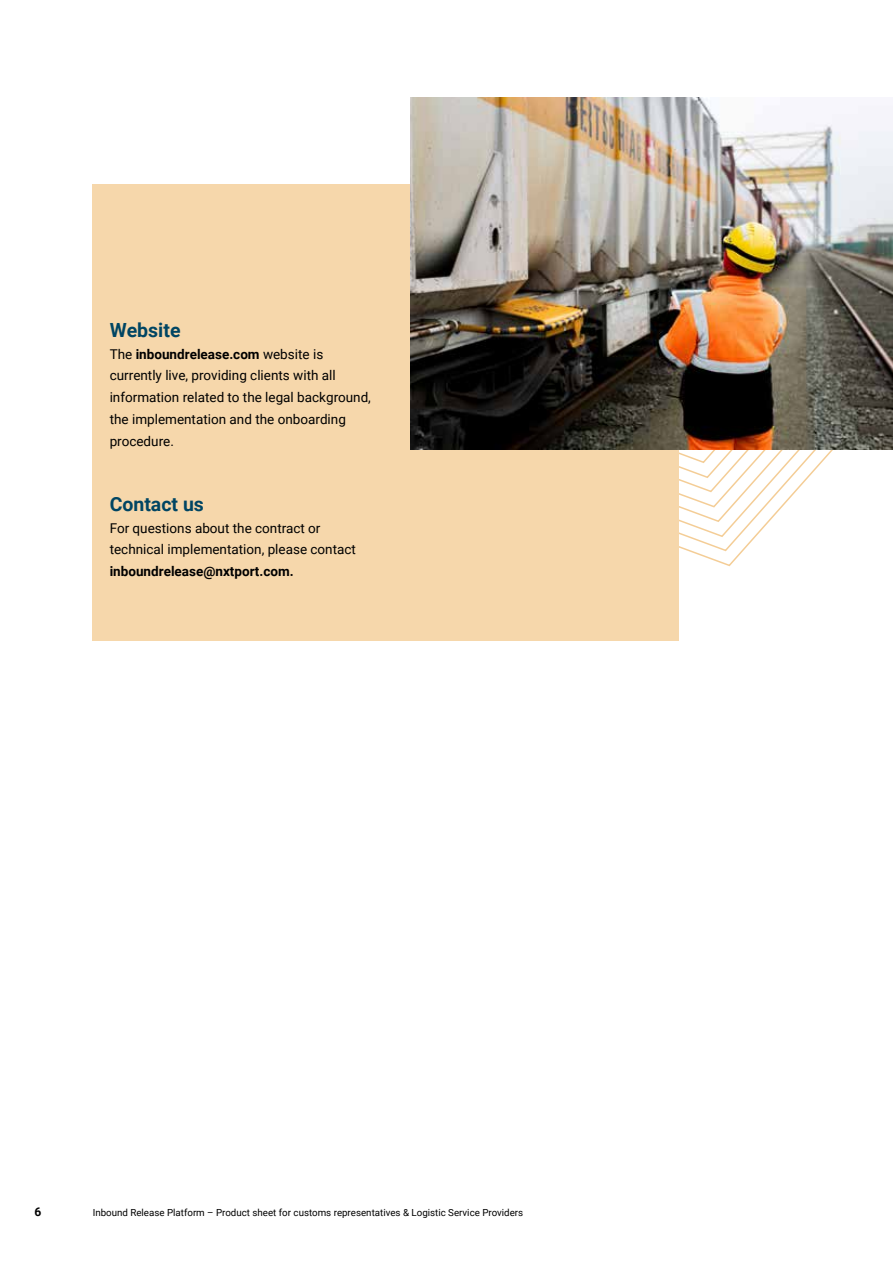
<style>
.page{position:relative;width:893px;height:1263px;background:#fff}
.page>*{position:absolute;margin:0;border:0;box-sizing:border-box;transform-origin:0 0}
.t1{font:700 19.5px "Roboto";color:#004563}
.t2{font:13.5px/21.8px "Roboto";color:#000}
.t3{font:700 13.5px "Roboto";color:#000}
.t4{font:700 12px "Roboto";color:#000}
.t5{font:9.75px "Roboto";color:#000}
.s1{font-weight:700}
</style>
<div class="page">
<svg style="left:679px;top:449px;width:194px;height:89px"></svg>
<svg style="left:679px;top:449px;width:187px;height:74px"></svg>
<svg style="left:679px;top:449px;width:180px;height:59px"></svg>
<svg style="left:679px;top:449px;width:171px;height:44px"></svg>
<svg style="left:679px;top:449px;width:164px;height:30px"></svg>
<svg style="left:679px;top:449px;width:155px;height:15px"></svg>
<div style="left:93px;top:184px;width:586px;height:457px;background:#f6d7ab"></div>
<img style="left:410px;top:98px;width:483px;height:351px">
<h1 class="t1" style="left:110px;top:316px;width:72px">Website</h1>
<p class="t2" style="left:110px;top:342px;width:263px">The <span class="s1">inboundrelease.com</span> website is currently live, providing clients with all information related to the legal background, the implementation and the onboarding procedure.</p>
<h1 class="t1" style="left:110px;top:490px;width:96px">Contact us</h1>
<p class="t2" style="left:110px;top:516px;width:248px">For questions about the contract or technical implementation, please contact</p>
<p class="t3" style="left:110px;top:562px;width:186px">inboundrelease@nxtport.com.</p>
<p class="t4" style="left:35px;top:1203px;width:8px">6</p>
<p class="t5" style="left:93px;top:1205px;width:432px">Inbound Release Platform – Product sheet for customs representatives &amp; Logistic Service Providers</p>
</div>
